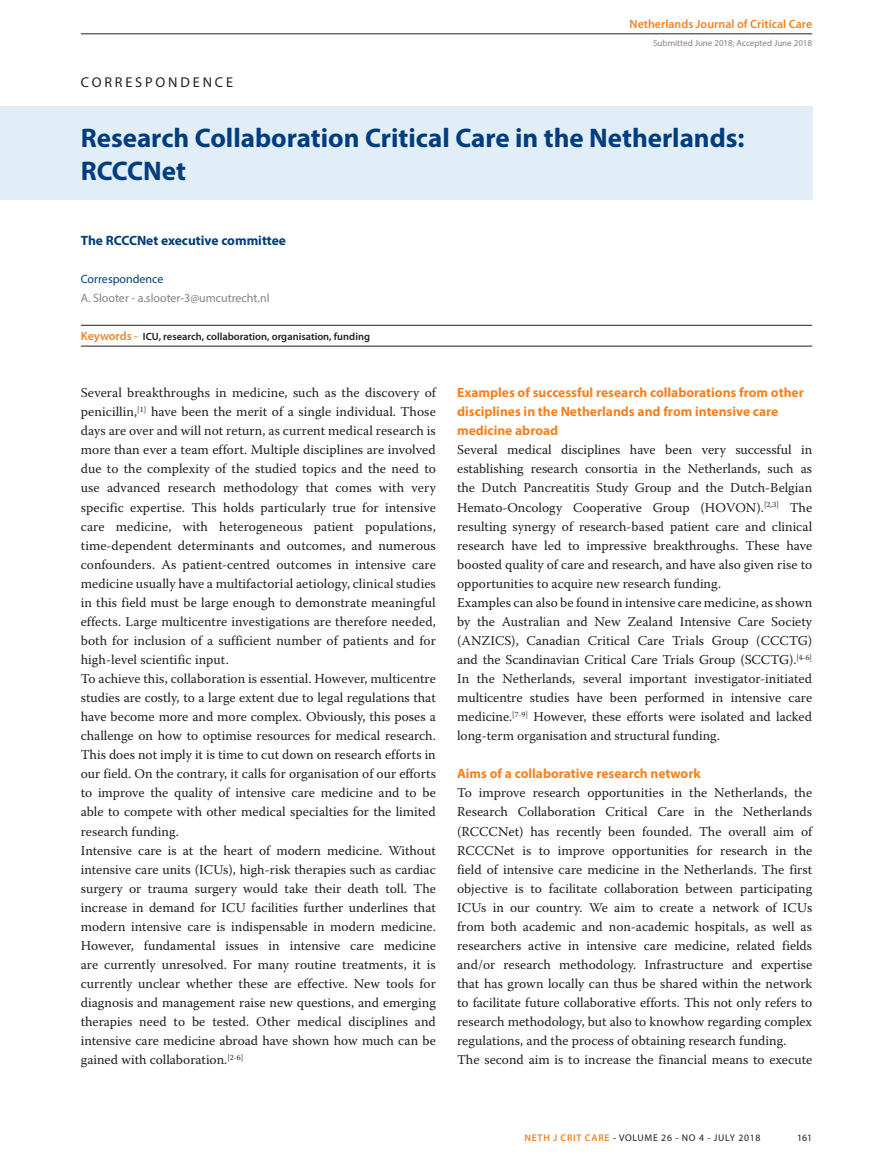
<style>
.page{position:relative;width:893px;height:1170px;background:#fff}
.page>*{position:absolute;margin:0;border:0;box-sizing:border-box;transform-origin:0 0}
.t1{font:700 27px/32.4px "Myriad Pro";color:#013d7d}
.t2{font:14.25px "Myriad Pro";letter-spacing:.2em;color:#231f20}
.t3{font:13.5px/19px "Warnock Pro";color:#231f20}
.t4{font:700 13.5px/19px "Myriad Pro";color:#f58220}
.t5{font:700 13.5px "Myriad Pro";color:#013d7d}
.t6{font:12px "Myriad Pro";color:#808285}
.t7{font:600 12px "Myriad Pro";color:#f58220}
.t8{font:12px "Myriad Pro";color:#013d7d}
.t9{font:600 10.5px "Myriad Pro";color:#231f20}
.t10{font:9.75px "Myriad Pro";letter-spacing:.07em;color:#231f20}
.t11{font:9px "Myriad Pro";color:#808285}
.s1{font-size:12px;color:#f58220}
.s2{font-weight:600;color:#f58220}
</style>
<div class="page">
<hr style="left:81px;top:34px;width:731px;height:1px;background:#231f20">
<div style="left:0;top:106px;width:812px;height:94px;background:#e1eef7"></div>
<hr style="left:81px;top:346px;width:731px;height:1px;background:#231f20">
<hr style="left:81px;top:325px;width:731px;height:1px;background:#231f20">
<p class="t7" style="left:630px;top:17px;width:184px">Netherlands Journal of Critical Care</p>
<p class="t2" style="left:81px;top:74px;width:154px">CORRESPONDENCE</p>
<p class="t11" style="left:653px;top:38px;width:161px">Submitted June 2018; Accepted June 2018</p>
<h1 class="t1" style="left:81px;top:121px;width:665px">Research Collaboration Critical Care in the Netherlands:<br>RCCCNet</h1>
<p class="t5" style="left:81px;top:231px;width:207px">The RCCCNet executive committee</p>
<p class="t8" style="left:81px;top:271px;width:84px">Correspondence</p>
<p class="t6" style="left:81px;top:290px;width:190px">A. Slooter - a.slooter-3@umcutrecht.nl</p>
<p class="t9" style="left:81px;top:330px;width:291px"><span class="s1">Keywords -</span> ICU, research, collaboration, organisation, funding</p>
<p class="t3" style="left:81px;top:383px;width:357px">Several breakthroughs in medicine, such as the discovery of penicillin,<sup>[1]</sup> have been the merit of a single individual. Those days are over and will not return, as current medical research is more than ever a team effort. Multiple disciplines are involved due to the complexity of the studied topics and the need to use advanced research methodology that comes with very specific expertise. This holds particularly true for intensive care medicine, with heterogeneous patient populations, time-dependent determinants and outcomes, and numerous confounders. As patient-centred outcomes in intensive care medicine usually have a multifactorial aetiology, clinical studies in this field must be large enough to demonstrate meaningful effects. Large multicentre investigations are therefore needed, both for inclusion of a sufficient number of patients and for high-level scientific input.<br>To achieve this, collaboration is essential. However, multicentre studies are costly, to a large extent due to legal regulations that have become more and more complex. Obviously, this poses a challenge on how to optimise resources for medical research.<br>This does not imply it is time to cut down on research efforts in our field. On the contrary, it calls for organisation of our efforts to improve the quality of intensive care medicine and to be able to compete with other medical specialties for the limited research funding.<br>Intensive care is at the heart of modern medicine. Without intensive care units (ICUs), high-risk therapies such as cardiac surgery or trauma surgery would take their death toll. The increase in demand for ICU facilities further underlines that modern intensive care is indispensable in modern medicine.<br>However, fundamental issues in intensive care medicine are currently unresolved. For many routine treatments, it is currently unclear whether these are effective. New tools for diagnosis and management raise new questions, and emerging therapies need to be tested. Other medical disciplines and intensive care medicine abroad have shown how much can be gained with collaboration.<sup>[2-6]</sup></p>
<p class="t4" style="left:457px;top:382px;width:348px">Examples of successful research collaborations from other disciplines in the Netherlands and from intensive care medicine abroad</p>
<p class="t3" style="left:457px;top:440px;width:357px">Several medical disciplines have been very successful in establishing research consortia in the Netherlands, such as the Dutch Pancreatitis Study Group and the Dutch-Belgian Hemato-Oncology Cooperative Group (HOVON).<sup>[2,3]</sup> The resulting synergy of research-based patient care and clinical research have led to impressive breakthroughs. These have boosted quality of care and research, and have also given rise to opportunities to acquire new research funding.<br>Examples can also be found in intensive care medicine, as shown by the Australian and New Zealand Intensive Care Society (ANZICS), Canadian Critical Care Trials Group (CCCTG) and the Scandinavian Critical Care Trials Group (SCCTG).<sup>[4-6] </sup>In the Netherlands, several important investigator-initiated multicentre studies have been performed in intensive care medicine.<sup>[7-9]</sup> However, these efforts were isolated and lacked long-term organisation and structural funding.</p>
<p class="t4" style="left:457px;top:763px;width:245px">Aims of a collaborative research network</p>
<p class="t3" style="left:457px;top:783px;width:357px">To improve research opportunities in the Netherlands, the Research Collaboration Critical Care in the Netherlands (RCCCNet) has recently been founded. The overall aim of RCCCNet is to improve opportunities for research in the field of intensive care medicine in the Netherlands. The first objective is to facilitate collaboration between participating ICUs in our country. We aim to create a network of ICUs from both academic and non-academic hospitals, as well as researchers active in intensive care medicine, related fields and/or research methodology. Infrastructure and expertise that has grown locally can thus be shared within the network to facilitate future collaborative efforts. This not only refers to research methodology, but also to knowhow regarding complex regulations, and the process of obtaining research funding.<br>The second aim is to increase the financial means to execute</p>
<p class="t10" style="left:525px;top:1131px;width:237px"><span class="s2">NETH J CRIT CARE</span> - VOLUME 26 - NO 4 - JULY 2018</p>
<p class="t10" style="left:797px;top:1131px;width:17px">161</p>
</div>
